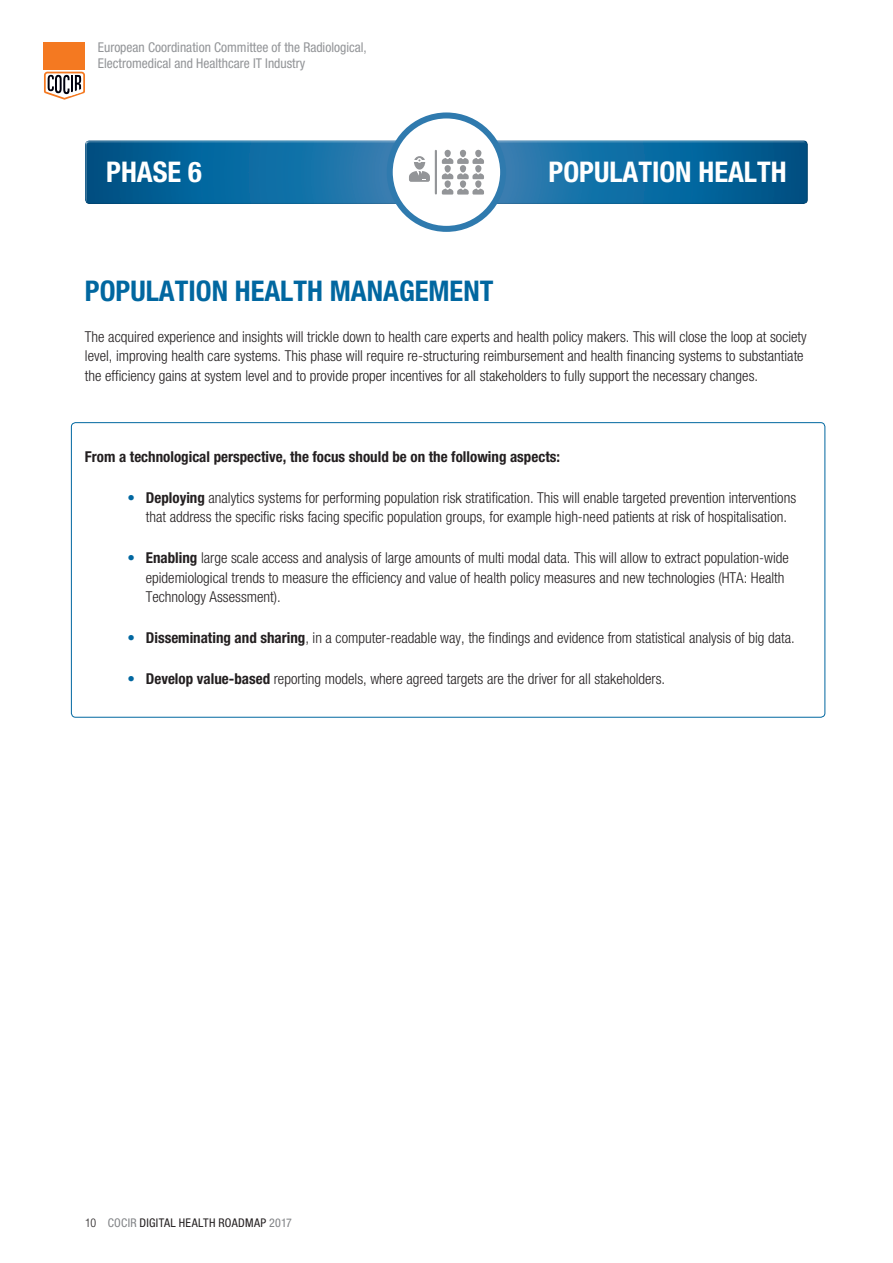
<style>
.page{position:relative;width:893px;height:1263px;background:#fff}
.page>*{position:absolute;margin:0;border:0;box-sizing:border-box;transform-origin:0 0}
.t1{font:700 condensed 28.5px "Helvetica Neue LT Pro";color:#0167a0}
.t2{font:700 condensed 28.5px "Helvetica Neue LT Pro";color:#fff}
.t3{font:300 condensed 15px/19.5px "Helvetica Neue LT Pro";color:#231f20}
.t4{font:700 condensed 15px "Helvetica Neue LT Pro";color:#231f20}
.t5{font:condensed 13.5px/16.2px "Helvetica Neue LT Pro";color:#939598}
.t6{font:condensed 12px "Helvetica Neue LT Pro";letter-spacing:.025em;color:#231f20}
.s1{color:#0167a0}
.s2{font-weight:700}
.s3{font-weight:300}
.s4{color:#808285}
</style>
<div class="page">
<svg style="left:44px;top:72px;width:41px;height:28px"></svg>
<div style="left:44px;top:43px;width:41px;height:27px;background:#f47921"></div>
<div style="left:84px;top:139px;width:724px;height:65px;background:#231f20;opacity:.75"></div>
<div style="left:390px;top:115px;width:113px;height:114px;background:#fff;border-radius:50%"></div>
<div style="left:387px;top:112px;width:119px;height:120px;border:6px solid #2f7aae;border-radius:50%"></div>
<div style="left:414px;top:156px;width:11px;height:14px;background:#939598;border-radius:6px"></div>
<svg style="left:414px;top:158px;width:11px;height:5px"></svg>
<svg style="left:409px;top:171px;width:21px;height:11px"></svg>
<div style="left:445px;top:150px;width:6px;height:7px;background:#939598;border-radius:50%"></div>
<div style="left:445px;top:165px;width:6px;height:8px;background:#939598;border-radius:50%"></div>
<div style="left:445px;top:180px;width:6px;height:8px;background:#939598;border-radius:50%"></div>
<div style="left:460px;top:150px;width:6px;height:7px;background:#939598;border-radius:50%"></div>
<div style="left:460px;top:165px;width:6px;height:8px;background:#939598;border-radius:50%"></div>
<div style="left:460px;top:180px;width:6px;height:8px;background:#939598;border-radius:50%"></div>
<div style="left:475px;top:150px;width:6px;height:7px;background:#939598;border-radius:50%"></div>
<svg style="left:442px;top:158px;width:42px;height:6px"></svg>
<div style="left:475px;top:165px;width:6px;height:8px;background:#939598;border-radius:50%"></div>
<svg style="left:442px;top:173px;width:42px;height:6px"></svg>
<div style="left:475px;top:180px;width:6px;height:8px;background:#939598;border-radius:50%"></div>
<svg style="left:442px;top:189px;width:42px;height:6px"></svg>
<hr style="left:435px;top:151px;width:2px;height:42px;background:#939598">
<p class="t5" style="left:98px;top:39px;width:270px">European Coordination Committee of the Radiological,<br>Electromedical and Healthcare IT Industry</p>
<h1 class="t2" style="left:106px;top:155px;width:97px">PHASE 6</h1>
<h1 class="t2" style="left:549px;top:155px;width:240px">POPULATION HEALTH</h1>
<h1 class="t1" style="left:85px;top:273px;width:410px">POPULATION HEALTH MANAGEMENT</h1>
<p class="t3" style="left:85px;top:326px;width:723px">The acquired experience and insights will trickle down to health care experts and health policy makers. This will close the loop at society level, improving health care systems. This phase will require re-structuring reimbursement and health financing systems to substantiate the efficiency gains at system level and to provide proper incentives for all stakeholders to fully support the necessary changes.</p>
<p class="t4" style="left:85px;top:448px;width:477px">From a technological perspective, the focus should be on the following aspects:</p>
<p class="t3" style="left:146px;top:488px;width:652px;text-indent:-18px"><span class="s1">•</span> <span class="s2">Deploying</span> analytics systems for performing population risk stratification. This will enable targeted prevention interventions that address the specific risks facing specific population groups, for example high-need patients at risk of hospitalisation.</p>
<p class="t3" style="left:146px;top:548px;width:645px;text-indent:-18px"><span class="s1">•</span> <span class="s2">Enabling</span> large scale access and analysis of large amounts of multi modal data. This will allow to extract population-wide epidemiological trends to measure the efficiency and value of health policy measures and new technologies (HTA: Health<br>Technology Assessment).</p>
<p class="t3" style="left:128px;top:628px;width:669px"><span class="s1">•</span> <span class="s2">Disseminating and sharing</span>, in a computer-readable way, the findings and evidence from statistical analysis of big data.</p>
<p class="t3" style="left:128px;top:669px;width:539px"><span class="s1">•</span> <span class="s2">Develop value-based</span> reporting models, where agreed targets are the driver for all stakeholders.</p>
<p class="t6" style="left:85px;top:1216px;width:209px"><span class="s3">10</span> <span class="s4">COCIR</span> DIGITAL HEALTH ROADMAP <span class="s4">2017</span></p>
</div>
